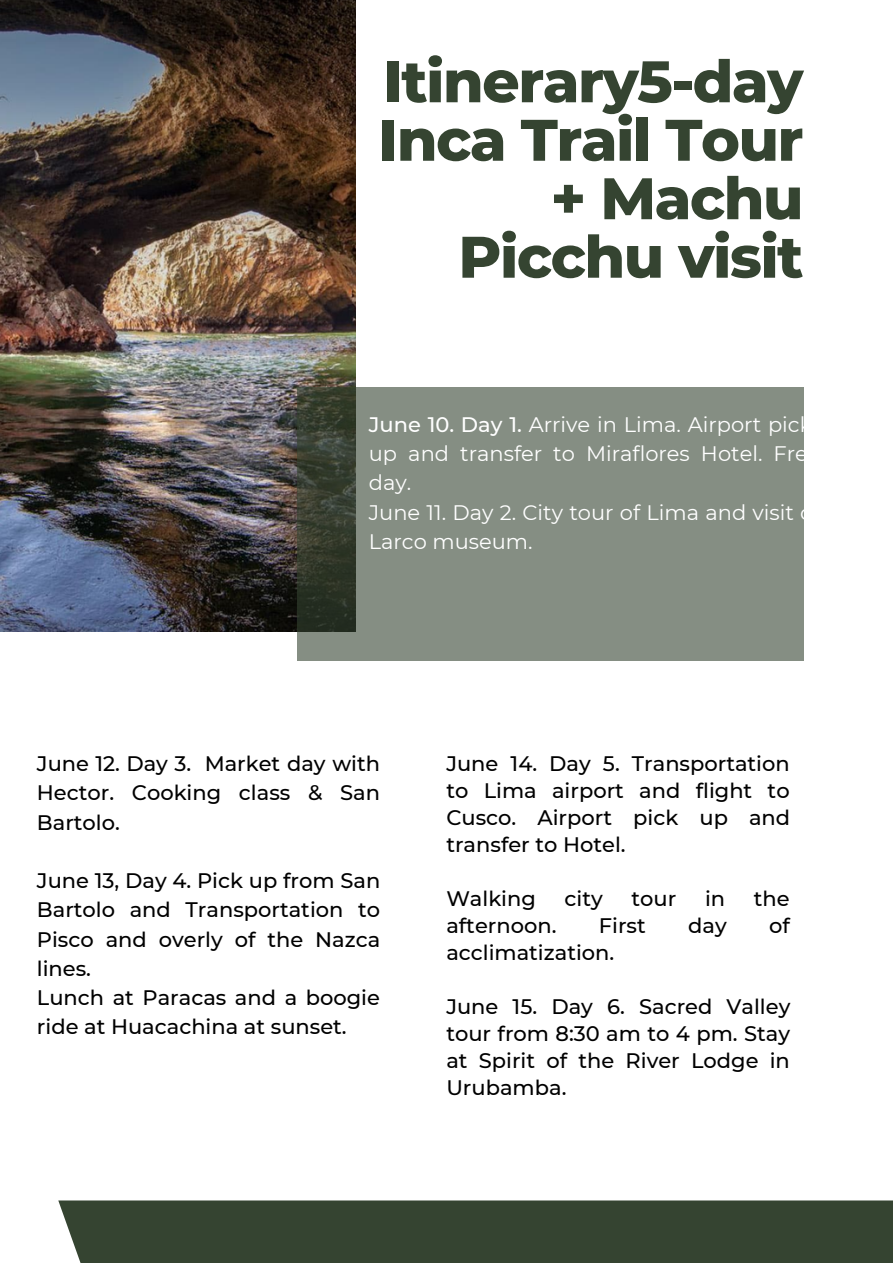
<style>
.page{position:relative;width:893px;height:1264px;background:#fff}
.page>*{position:absolute;margin:0;border:0;box-sizing:border-box;transform-origin:0 0}
.t1{font:800 58.5px/58.5px "Montserrat";letter-spacing:-.025em;color:#354431;text-align:right}
.t2{font:500 21px/29.2px "Montserrat";color:#000;text-align:justify}
.t3{font:21px/29.2px "Montserrat";color:#fff;text-align:justify}
.s1{font-weight:500}
</style>
<div class="page">
<img style="left:0;top:0;width:356px;height:631px">
<svg style="left:297px;top:387px;width:506px;height:273px;background:#7c8579"></svg>
<div style="left:58px;top:1200px;width:834px;height:62px;background:#354431"></div>
<p class="t1" style="left:378px;top:52px;width:426px">Itinerary5-day<br>Inca Trail Tour + Machu<br>Picchu visit</p>
<p class="t3" style="left:369px;top:410px;width:453px"><span class="s1">June 10. Day 1.</span> Arrive in Lima. Airport pick&shy;up and transfer to Miraflores Hotel. Free day.</p>
<p class="t3" style="left:369px;top:497px;width:453px">June 11. Day 2. City tour of Lima and visit of<br>Larco museum.</p>
<p class="t2" style="left:37px;top:749px;width:345px">June 12. Day 3. Market day with Hector. Cooking class &amp; San Bartolo.</p>
<p class="t2" style="left:37px;top:865px;width:345px">June 13, Day 4. Pick up from San Bartolo and Transportation to Pisco and overly of the Nazca lines.</p>
<p class="t2" style="left:37px;top:982px;width:344px">Lunch at Paracas and a boogie ride at Huacachina at sunset.</p>
<p class="t2" style="left:446px;top:749px;width:345px;line-height:27px">June 14. Day 5. Transportation to Lima airport and flight to Cusco. Airport pick up and transfer to Hotel.</p>
<p class="t2" style="left:446px;top:883px;width:91px">Walking</p>
<p class="t2" style="left:564px;top:883px;width:40px">city</p>
<p class="t2" style="left:631px;top:883px;width:46px">tour</p>
<p class="t2" style="left:705px;top:883px;width:22px">in</p>
<p class="t2" style="left:753px;top:883px;width:37px">the</p>
<p class="t2" style="left:446px;top:910px;width:112px">afternoon.</p>
<p class="t2" style="left:598px;top:910px;width:48px">First</p>
<p class="t2" style="left:688px;top:910px;width:40px">day</p>
<p class="t2" style="left:769px;top:910px;width:22px">of</p>
<p class="t2" style="left:446px;top:937px;width:169px">acclimatization.</p>
<p class="t2" style="left:446px;top:992px;width:345px;line-height:27px">June 15. Day 6. Sacred Valley tour from 8:30 am to 4 pm. Stay at Spirit of the River Lodge in Urubamba.</p>
</div>
